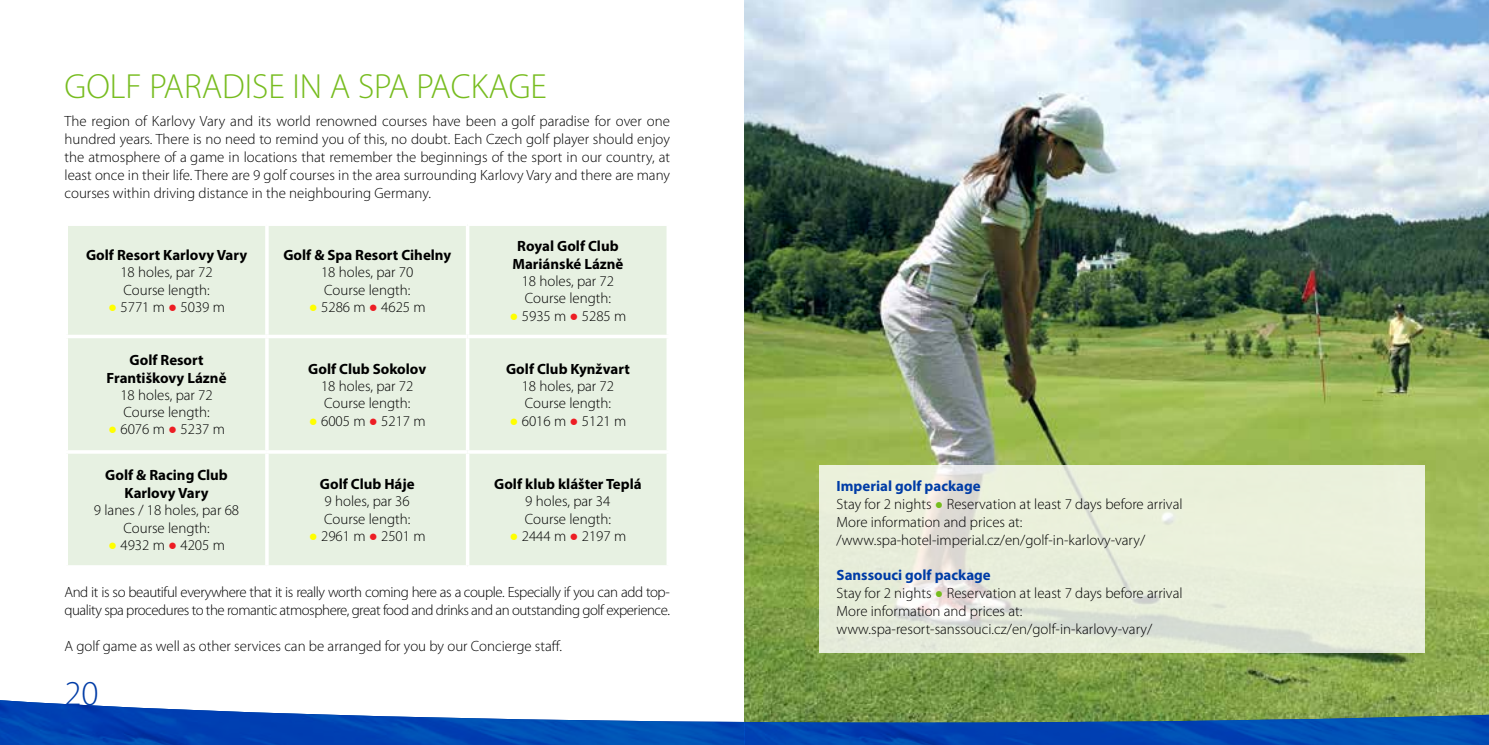
<style>
.page{position:relative;width:1489px;height:745px;background:#fff}
.page>*{position:absolute;margin:0;border:0;box-sizing:border-box;transform-origin:0 0}
.t1{font:300 35px "Myriad Pro";color:#77bc1f}
.t2{font:300 35px "Myriad Pro";color:#003ca6}
.t3{font:300 14.88px/17.8px "Myriad Pro";color:#000}
.t4{font:300 14.88px/17.8px "Myriad Pro";letter-spacing:-.03em;color:#000}
.t5{font:700 14.88px/17.8px "Myriad Pro";color:#000;text-align:center}
.s1{font-family:"Arial Narrow";font-weight:400;color:#ff0}
.s2{font-family:"Arial Narrow";font-weight:400;color:#ed1d24}
.s3{font-weight:700;color:#003ca6}
.s4{font-family:"Times New Roman";font-weight:700;font-size:14px;color:#77bc1f}
</style>
<div class="page">
<div style="left:68px;top:226px;width:598px;height:338px;background:#e7f1e2"></div>
<hr style="left:265px;top:226px;width:4px;height:108px;background:#fff">
<hr style="left:466px;top:226px;width:3px;height:108px;background:#fff">
<svg style="left:666px;top:226px;width:1px;height:108px"></svg>
<svg style="left:68px;top:334px;width:199px;height:4px"></svg>
<svg style="left:267px;top:334px;width:200px;height:4px"></svg>
<hr style="left:265px;top:338px;width:4px;height:112px;background:#fff">
<svg style="left:467px;top:334px;width:200px;height:4px"></svg>
<hr style="left:466px;top:338px;width:3px;height:112px;background:#fff">
<svg style="left:666px;top:338px;width:1px;height:112px"></svg>
<hr style="left:64px;top:450px;width:203px;height:3px;background:#fff">
<hr style="left:267px;top:450px;width:200px;height:3px;background:#fff">
<hr style="left:265px;top:453px;width:4px;height:111px;background:#fff">
<hr style="left:467px;top:450px;width:203px;height:3px;background:#fff">
<hr style="left:466px;top:453px;width:3px;height:111px;background:#fff">
<svg style="left:666px;top:454px;width:1px;height:110px"></svg>
<svg style="left:68px;top:564px;width:197px;height:1px"></svg>
<svg style="left:269px;top:564px;width:197px;height:1px"></svg>
<svg style="left:469px;top:564px;width:198px;height:1px"></svg>
<img style="left:744px;top:0;width:744px;height:692px">
<svg style="left:819px;top:465px;width:605px;height:187px;background:#e7ecda"></svg>
<svg style="left:744px;top:692px;width:744px;height:7px;background:#7d9d47"></svg>
<img style="left:0;top:699px;width:1488px;height:45px">
<h1 class="t1" style="left:64px;top:67px;width:484px">GOLF PARADISE IN A SPA PACKAGE</h1>
<p class="t3" style="left:64px;top:112px;width:607px;text-align:justify">The region of Karlovy Vary and its world renowned courses have been a golf paradise for over one hundred years. There is no need to remind you of this, no doubt. Each Czech golf player should enjoy the atmosphere of a game in locations that remember the beginnings of the sport in our country, at least once in their life. There are 9 golf courses in the area surrounding Karlovy Vary and there are many courses within driving distance in the neighbouring Germany.</p>
<p class="t5" style="left:86px;top:246px;width:163px">Golf Resort Karlovy Vary</p>
<p class="t3" style="left:120px;top:264px;width:94px;line-height:17.2px">18 holes, par 72<br>Course length:</p>
<p class="t3" style="left:108px;top:298px;width:118px"><span class="s1">●</span> 5771 m <span class="s2">●</span> 5039 m</p>
<p class="t5" style="left:107px;top:350px;width:121px">Golf Resort<br>Františkovy Lázně</p>
<p class="t3" style="left:120px;top:386px;width:94px;line-height:17.2px">18 holes, par 72<br>Course length:</p>
<p class="t3" style="left:108px;top:420px;width:118px"><span class="s1">●</span> 6076 m <span class="s2">●</span> 5237 m</p>
<p class="t5" style="left:105px;top:465px;width:124px">Golf &amp; Racing Club<br>Karlovy Vary</p>
<p class="t3" style="left:94px;top:501px;width:147px;line-height:17.2px;text-align:center">9 lanes / 18 holes, par 68<br>Course length:</p>
<p class="t3" style="left:108px;top:535px;width:118px"><span class="s1">●</span> 4932 m <span class="s2">●</span> 4205 m</p>
<p class="t5" style="left:283px;top:246px;width:169px">Golf &amp; Spa Resort Cihelny</p>
<p class="t3" style="left:321px;top:264px;width:94px;line-height:17.2px">18 holes, par 70<br>Course length:</p>
<p class="t3" style="left:309px;top:298px;width:118px"><span class="s1">●</span> 5286 m <span class="s2">●</span> 4625 m</p>
<p class="t5" style="left:308px;top:359px;width:120px">Golf Club Sokolov</p>
<p class="t3" style="left:321px;top:377px;width:94px;line-height:17.2px">18 holes, par 72<br>Course length:</p>
<p class="t3" style="left:309px;top:411px;width:118px"><span class="s1">●</span> 6005 m <span class="s2">●</span> 5217 m</p>
<p class="t5" style="left:320px;top:474px;width:96px">Golf Club Háje</p>
<p class="t3" style="left:324px;top:493px;width:88px;line-height:17.2px">9 holes, par 36<br>Course length:</p>
<p class="t3" style="left:309px;top:526px;width:118px"><span class="s1">●</span> 2961 m <span class="s2">●</span> 2501 m</p>
<p class="t5" style="left:512px;top:237px;width:113px">Royal Golf Club<br>Mariánské Lázně</p>
<p class="t3" style="left:521px;top:273px;width:94px;line-height:17.2px">18 holes, par 72<br>Course length:</p>
<p class="t3" style="left:509px;top:307px;width:118px"><span class="s1">●</span> 5935 m <span class="s2">●</span> 5285 m</p>
<p class="t5" style="left:506px;top:359px;width:125px">Golf Club Kynžvart</p>
<p class="t3" style="left:521px;top:377px;width:94px;line-height:17.2px">18 holes, par 72<br>Course length:</p>
<p class="t3" style="left:509px;top:411px;width:118px"><span class="s1">●</span> 6016 m <span class="s2">●</span> 5121 m</p>
<p class="t5" style="left:494px;top:474px;width:149px">Golf klub klášter Teplá</p>
<p class="t3" style="left:525px;top:493px;width:88px;line-height:17.2px">9 holes, par 34<br>Course length:</p>
<p class="t3" style="left:509px;top:526px;width:118px"><span class="s1">●</span> 2444 m <span class="s2">●</span> 2197 m</p>
<p class="t4" style="left:64px;top:583px;width:607px">And it is so beautiful everywhere that it is really worth coming here as a couple. Especially if you can add top&shy;quality spa procedures to the romantic atmosphere, great food and drinks and an outstanding golf experience.</p>
<p class="t3" style="left:64px;top:637px;width:497px">A golf game as well as other services can be arranged for you by our Concierge staff.</p>
<h1 class="t2" style="left:64px;top:673px;width:36px">20</h1>
<p class="t3" style="left:836px;top:477px;width:347px"><span class="s3">Imperial golf package<br></span>Stay for 2 nights <span class="s4">●</span> Reservation at least 7 days before arrival More information and prices at: /www.spa-hotel-imperial.cz/en/golf-in-karlovy-vary/</p>
<p class="t3" style="left:836px;top:566px;width:347px"><span class="s3">Sanssouci golf package<br></span>Stay for 2 nights <span class="s4">●</span> Reservation at least 7 days before arrival More information and prices at: www.spa-resort-sanssouci.cz/en/golf-in-karlovy-vary/</p>
</div>
